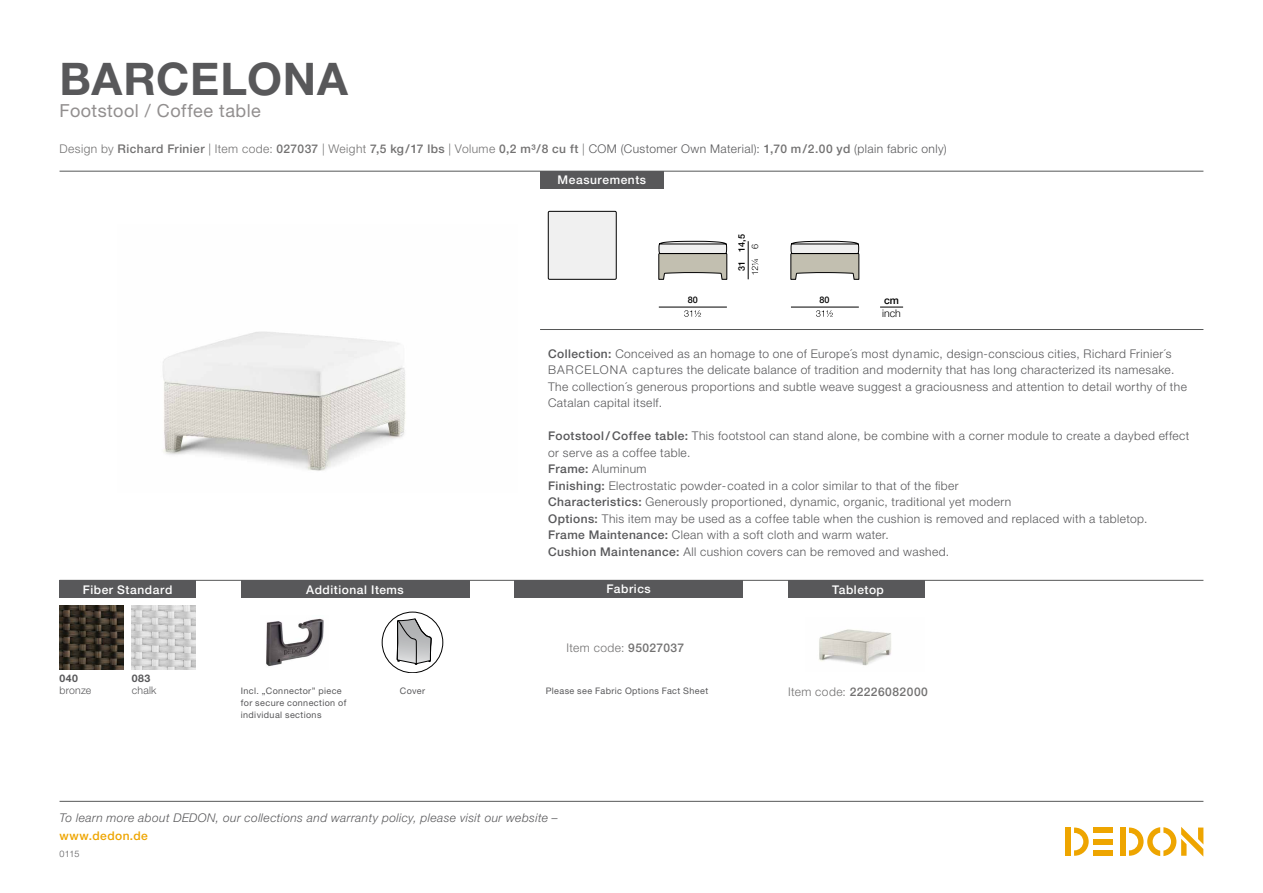
<style>
.page{position:relative;width:1263px;height:893px;background:#fff}
.page>*{position:absolute;margin:0;border:0;box-sizing:border-box;transform-origin:0 0}
.t1{font:700 45px "Helvetica Neue LT";letter-spacing:.015em;color:#58585a}
.t2{font:18px "Helvetica Neue LT";letter-spacing:.025em;color:#928f8f}
.t3{font:300 12px/16.5px "Helvetica Neue LT";letter-spacing:.035em;color:#58585a}
.t4{font:500 12px "Helvetica Neue LT";letter-spacing:.035em;color:#727171}
.t5{font:italic 300 12px "Helvetica Neue LT";letter-spacing:.035em;color:#58585a}
.t6{font:500 12px "Helvetica Neue LT";letter-spacing:.045em;color:#fff}
.t7{font:300 12px "Helvetica Neue LT";letter-spacing:.035em;color:#727171}
.t8{font:500 12px "Helvetica Neue LT";letter-spacing:.035em;color:#eea500}
.t9{font:300 10.5px "Helvetica Neue LT";letter-spacing:.02em;color:#58585a}
.t10{font:700 10.5px "Helvetica Neue LT";letter-spacing:.04em;color:#58585a}
.t11{font:300 10.5px "Helvetica Neue";color:#010101}
.t12{font:500 10.5px "Helvetica Neue";color:#010101}
.t13{font:9px/12px "Helvetica Neue LT";letter-spacing:.045em;color:#58585a}
.t14{font:500 9px "Helvetica Neue";color:#010101}
.t15{font:300 9px "Helvetica Neue LT";color:#58585a}
.t16{font:300 9px "Helvetica Neue";color:#010101}
.s1{font-weight:300}
.s2{font-weight:300;color:#58585a}
.s3{font-weight:500}
</style>
<div class="page">
<div style="left:1120px;top:827px;width:5px;height:29px;background:#eea500"></div>
<div style="left:1094px;top:827px;width:19px;height:6px;background:#eea500"></div>
<div style="left:1094px;top:850px;width:19px;height:6px;background:#eea500"></div>
<div style="left:1094px;top:839px;width:19px;height:5px;background:#eea500"></div>
<svg style="left:1074px;top:827px;width:15px;height:29px"></svg>
<div style="left:1065px;top:827px;width:6px;height:29px;background:#eea500"></div>
<svg style="left:1129px;top:827px;width:74px;height:29px"></svg>
<hr style="left:60px;top:801px;width:1143px;height:1px;background:#565757">
<img style="left:163px;top:331px;width:243px;height:140px">
<hr style="left:60px;top:580px;width:1143px;height:1px;background:#565757">
<hr style="left:60px;top:171px;width:1143px;height:1px;background:#565757">
<hr style="left:540px;top:329px;width:663px;height:1px;background:#565757">
<div style="left:540px;top:171px;width:124px;height:17px;background:#58585a"></div>
<div style="left:60px;top:580px;width:136px;height:18px;background:#58585a"></div>
<div style="left:514px;top:580px;width:229px;height:17px;background:#58585a"></div>
<img style="left:60px;top:605px;width:63px;height:64px">
<img style="left:132px;top:605px;width:63px;height:64px">
<div style="left:788px;top:580px;width:136px;height:18px;background:#58585a"></div>
<img style="left:819px;top:629px;width:72px;height:37px">
<div style="left:241px;top:580px;width:228px;height:18px;background:#58585a"></div>
<div style="left:382px;top:612px;width:61px;height:61px;border:1px solid #000;border-radius:50%"></div>
<svg style="left:397px;top:619px;width:34px;height:46px"></svg>
<img style="left:266px;top:618px;width:58px;height:49px">
<svg style="left:880px;top:307px;width:23px;height:1px"></svg>
<hr style="left:791px;top:307px;width:68px;height:1px;background:#010101">
<svg style="left:816px;top:310px;width:17px;height:7px"></svg>
<hr style="left:748px;top:241px;width:1px;height:38px;background:#010101">
<svg style="left:751px;top:259px;width:7px;height:16px"></svg>
<hr style="left:659px;top:307px;width:68px;height:1px;background:#010101">
<svg style="left:684px;top:310px;width:17px;height:7px"></svg>
<div style="left:548px;top:211px;width:68px;height:68px;background:#f0f0f0"></div>
<svg style="left:790px;top:241px;width:69px;height:39px"></svg>
<svg style="left:658px;top:241px;width:69px;height:39px"></svg>
<div style="left:548px;top:211px;width:68px;height:68px;border:1px solid #010101"></div>
<h1 class="t1" style="left:60px;top:51px;width:290px">BARCELONA</h1>
<h2 class="t2" style="left:60px;top:100px;width:203px">Footstool / Coffee table</h2>
<p class="t4" style="left:60px;top:142px;width:889px"><span class="s1">Design by</span> Richard Frinier <span class="s1">| Item code:</span> 027037 <span class="s1">| Weight</span> 7,5 kg/17 lbs <span class="s1">| Volume</span> 0,2 m³/8 cu ft <span class="s1">|</span> <span class="s2">COM (Customer Own Material):</span> 1,70 m/2.00 yd <span class="s2">(plain fabric only)</span></p>
<p class="t6" style="left:558px;top:173px;width:90px">Measurements</p>
<p class="t14" style="left:688px;top:293px;width:12px">80</p>
<p class="t14" style="left:734px;top:271px;width:38px;rotate:-90deg">31 14,5</p>
<p class="t16" style="left:748px;top:249px;width:7px;rotate:-90deg">6</p>
<p class="t14" style="left:820px;top:293px;width:12px">80</p>
<p class="t12" style="left:884px;top:292px;width:16px">cm</p>
<p class="t11" style="left:882px;top:305px;width:20px">inch</p>
<p class="t6" style="left:83px;top:582px;width:91px">Fiber Standard</p>
<p class="t10" style="left:60px;top:671px;width:20px">040</p>
<p class="t9" style="left:60px;top:684px;width:33px">bronze</p>
<p class="t10" style="left:132px;top:671px;width:20px">083</p>
<p class="t9" style="left:132px;top:684px;width:26px">chalk</p>
<p class="t6" style="left:306px;top:582px;width:99px">Additional Items</p>
<p class="t13" style="left:241px;top:684px;width:102px">Incl. „Connector” piece</p>
<p class="t13" style="left:400px;top:685px;width:27px">Cover</p>
<p class="t13" style="left:241px;top:696px;width:107px">for secure connection of individual sections</p>
<p class="t3" style="left:548px;top:345px;width:640px"><span class="s3">Collection:</span> Conceived as an homage to one of Europe´s most dynamic, design-conscious cities, Richard Frinier´s BARCELONA captures the delicate balance of tradition and modernity that has long characterized its namesake.<br>The collection´s generous proportions and subtle weave suggest a graciousness and attention to detail worthy of the Catalan capital itself.</p>
<p class="t3" style="left:548px;top:427px;width:643px"><span class="s3">Footstool/ Coffee table:</span> This footstool can stand alone, be combine with a corner module to create a daybed effect or serve as a coffee table.<br><span class="s3">Frame:</span> Aluminum<br><span class="s3">Finishing:</span> Electrostatic powder-coated in a color similar to that of the fiber<br><span class="s3">Characteristics:</span> Generously proportioned, dynamic, organic, traditional yet modern<br><span class="s3">Options:</span> This item may be used as a coffee table when the cushion is removed and replaced with a tabletop.<br><span class="s3">Frame Maintenance:</span> Clean with a soft cloth and warm water.<br><span class="s3">Cushion Maintenance:</span> All cushion covers can be removed and washed.</p>
<p class="t6" style="left:606px;top:582px;width:46px">Fabrics</p>
<p class="t7" style="left:566px;top:640px;width:119px">Item code: <span class="s3">95027037</span></p>
<p class="t13" style="left:546px;top:684px;width:164px">Please see Fabric Options Fact Sheet</p>
<p class="t6" style="left:832px;top:582px;width:53px">Tabletop</p>
<p class="t4" style="left:788px;top:685px;width:141px"><span class="s1">Item code:</span> 22226082000</p>
<p class="t5" style="left:60px;top:811px;width:500px">To learn more about DEDON, our collections and warranty policy, please visit our website –</p>
<p class="t8" style="left:60px;top:829px;width:90px">www.dedon.de</p>
<p class="t15" style="left:60px;top:848px;width:21px">0115</p>
</div>
